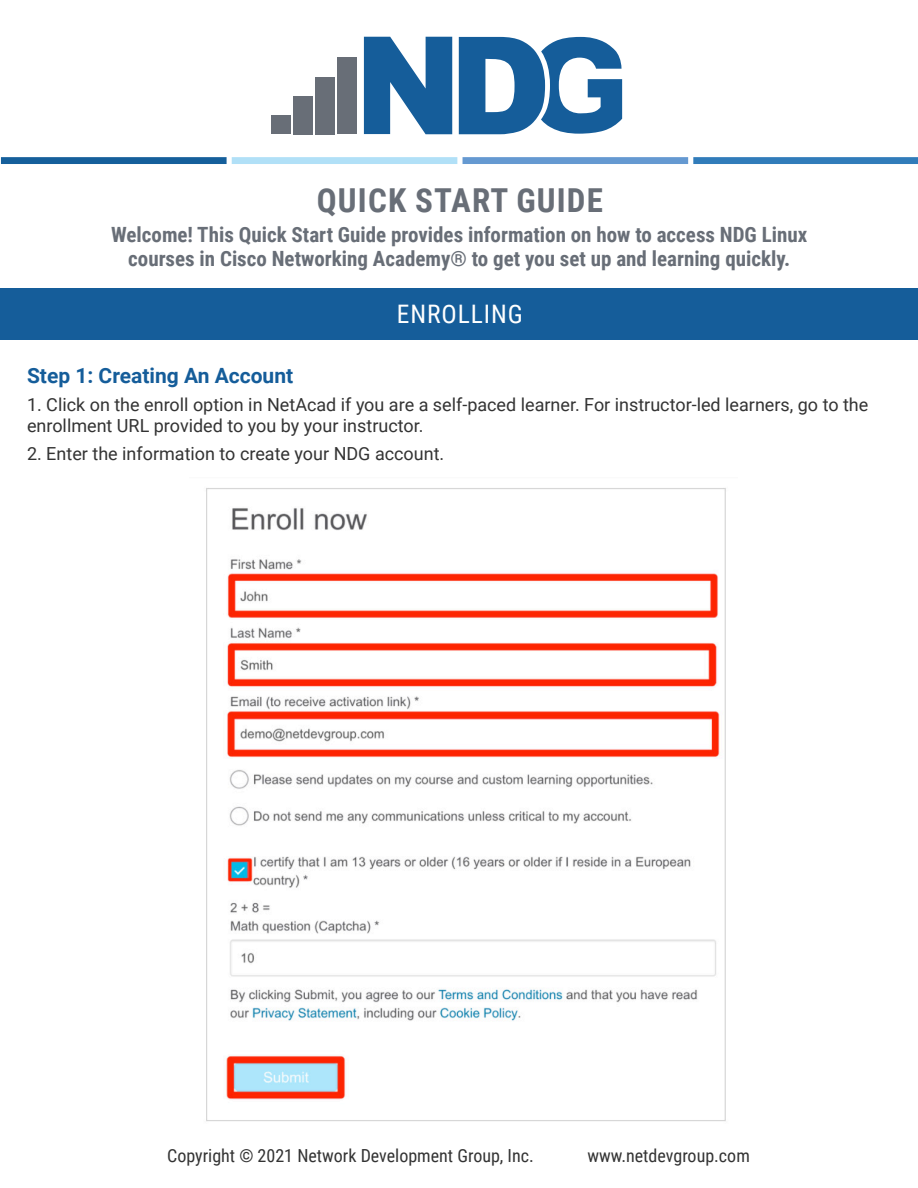
<style>
.page{position:relative;width:918px;height:1188px;background:#fff}
.page>*{position:absolute;margin:0;border:0;box-sizing:border-box;transform-origin:0 0}
.t1{font:700 33px "Roboto Condensed";letter-spacing:.035em;color:#686e77}
.t2{font:25.5px "Roboto Condensed";letter-spacing:.035em;color:#fff}
.t3{font:700 21px/24px "Roboto Condensed";color:#686e77;text-align:center}
.Steps{font:700 21px "Roboto";color:#155d9a}
.Body{font:18px/21px "Roboto";color:#333}
.t4{font:18px "Roboto Condensed";color:#333}
</style>
<div class="page">
<svg style="left:459px;top:37px;width:163px;height:97px"></svg>
<svg style="left:364px;top:37px;width:88px;height:97px"></svg>
<div style="left:338px;top:58px;width:19px;height:76px;background:#686e77"></div>
<div style="left:316px;top:77px;width:19px;height:57px;background:#686e77"></div>
<div style="left:293px;top:96px;width:19px;height:38px;background:#686e77"></div>
<div style="left:271px;top:115px;width:19px;height:19px;background:#686e77"></div>
<div style="left:1px;top:157px;width:226px;height:7px;background:#155f9b"></div>
<div style="left:232px;top:157px;width:225px;height:7px;background:#b1e0f7"></div>
<div style="left:463px;top:157px;width:225px;height:7px;background:#6599d1"></div>
<div style="left:693px;top:157px;width:225px;height:7px;background:#317cba"></div>
<div style="left:0;top:288px;width:918px;height:52px;background:#155d9a"></div>
<img style="left:206px;top:488px;width:520px;height:634px">
<p class="t1" style="left:317px;top:177px;width:288px">QUICK START GUIDE</p>
<p class="t3" style="left:111px;top:222px;width:698px">Welcome! This Quick Start Guide provides information on how to access NDG Linux courses in Cisco Networking Academy® to get you set up and learning quickly.</p>
<p class="t2" style="left:397px;top:296px;width:127px">ENROLLING</p>
<p class="Steps" style="left:27px;top:361px;width:268px">Step 1: Creating An Account</p>
<p class="Body" style="left:27px;top:393px;width:843px">1. Click on the enroll option in NetAcad if you are a self-paced learner. For instructor-led learners, go to the enrollment URL provided to you by your instructor.</p>
<p class="Body" style="left:27px;top:442px;width:419px">2. Enter the information to create your NDG account.</p>
<p class="t4" style="left:167px;top:1143px;width:368px">Copyright © 2021 Network Development Group, Inc.</p>
<p class="t4" style="left:587px;top:1143px;width:164px">www.netdevgroup.com</p>
</div>
